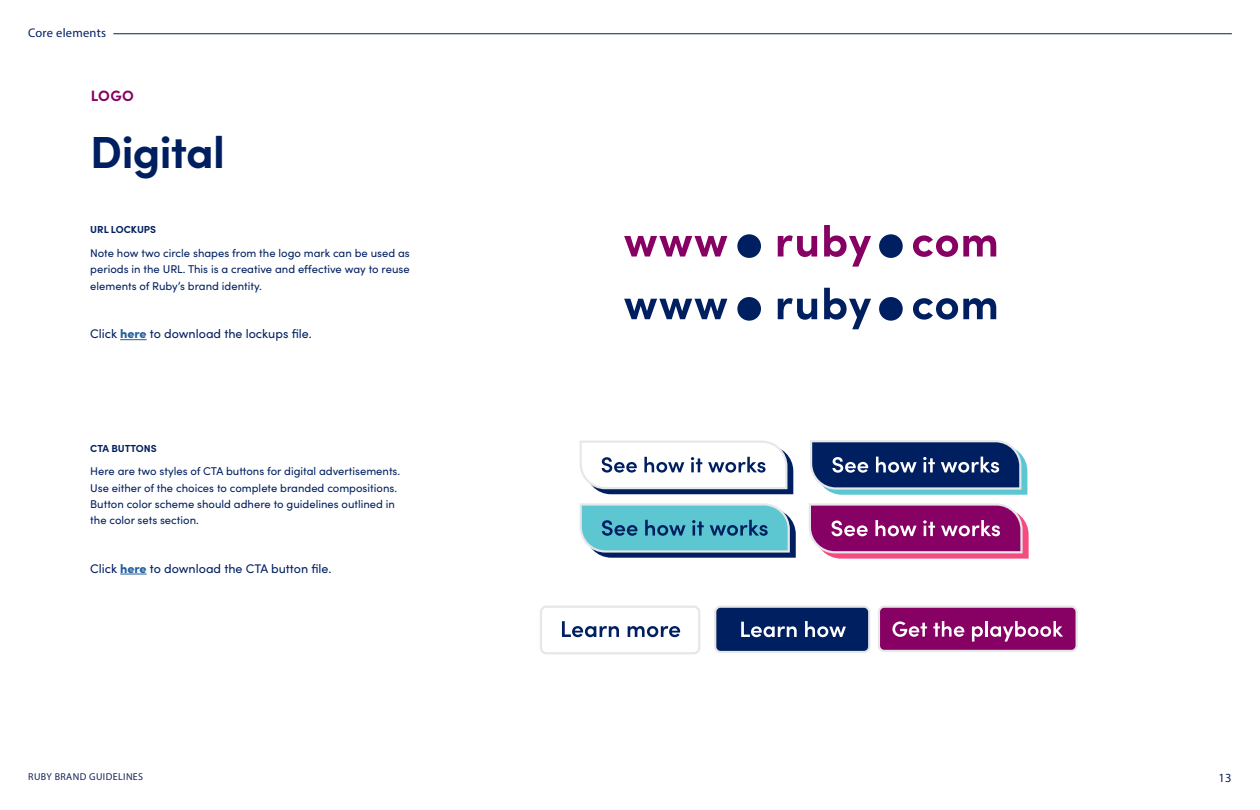
<style>
.page{position:relative;width:1260px;height:810px;background:#fff}
.page>*{position:absolute;margin:0;border:0;box-sizing:border-box;transform-origin:0 0}
.t1{font:700 45px "Sofia Pro";letter-spacing:-.015em;color:#001f60}
.t2{font:700 15px "Sofia Pro";color:#870063}
.t3{font:12.5px "Sofia Pro";color:#001f60}
.t4{font:12.5px "Myriad Pro";letter-spacing:.02em;color:#001f60}
.t5{font:12.5px "Myriad Pro";color:#112457}
.t6{font:11.25px/16.2px "Sofia Pro";color:#001f60;text-align:justify}
.t7{font:700 10.25px "Sofia Pro";color:#001f60}
.t8{font:10px "Myriad Pro";letter-spacing:.04em;color:#112457}
.s1{font-weight:900;color:#215e9e}
</style>
<div class="page">
<hr style="left:113px;top:34px;width:1119px;height:1px;background:#001f60">
<svg style="left:120px;top:339px;width:27px;height:1px"></svg>
<svg style="left:120px;top:574px;width:27px;height:1px"></svg>
<div style="left:737px;top:234px;width:24px;height:24px;background:#001f60;border-radius:50%"></div>
<div style="left:879px;top:234px;width:24px;height:24px;background:#001f60;border-radius:50%"></div>
<svg style="left:778px;top:235px;width:39px;height:22px"></svg>
<svg style="left:824px;top:225px;width:47px;height:42px"></svg>
<svg style="left:624px;top:236px;width:103px;height:21px"></svg>
<svg style="left:913px;top:235px;width:83px;height:22px"></svg>
<div style="left:737px;top:297px;width:24px;height:24px;background:#001f60;border-radius:50%"></div>
<div style="left:879px;top:297px;width:24px;height:24px;background:#001f60;border-radius:50%"></div>
<svg style="left:778px;top:298px;width:39px;height:22px"></svg>
<svg style="left:824px;top:288px;width:47px;height:41px"></svg>
<svg style="left:624px;top:299px;width:103px;height:20px"></svg>
<svg style="left:913px;top:298px;width:83px;height:22px"></svg>
<svg style="left:810px;top:440px;width:217px;height:55px;background:#3c5c8a"></svg>
<svg style="left:809px;top:503px;width:220px;height:56px;background:#a93c85"></svg>
<svg style="left:580px;top:503px;width:216px;height:55px;background:#61b0c2"></svg>
<svg style="left:580px;top:441px;width:213px;height:53px"></svg>
<svg style="left:540px;top:606px;width:160px;height:48px"></svg>
<svg style="left:714px;top:606px;width:156px;height:47px;background:#2c457a"></svg>
<svg style="left:878px;top:606px;width:200px;height:46px;background:#9d3281"></svg>
<p class="t4" style="left:28px;top:25px;width:79px">Core elements</p>
<h2 class="t2" style="left:91px;top:84px;width:45px">LOGO</h2>
<h1 class="t1" style="left:90px;top:117px;width:136px">Digital</h1>
<p class="t7" style="left:90px;top:222px;width:67px">URL LOCKUPS</p>
<p class="t6" style="left:90px;top:245px;width:321px">Note how two circle shapes from the logo mark can be used as periods in the URL. This is a creative and effective way to reuse elements of Ruby’s brand identity.</p>
<p class="t3" style="left:90px;top:325px;width:223px">Click <span class="s1">here</span> to download the lockups file.</p>
<p class="t7" style="left:90px;top:440px;width:68px">CTA BUTTONS</p>
<p class="t6" style="left:90px;top:463px;width:311px;text-align:left">Here are two styles of CTA buttons for digital advertisements.<br>Use either of the choices to complete branded compositions.<br>Button color scheme should adhere to guidelines outlined in the color sets section.</p>
<p class="t3" style="left:90px;top:559px;width:243px">Click <span class="s1">here</span> to download the CTA button file.</p>
<p class="t8" style="left:28px;top:770px;width:117px">RUBY BRAND GUIDELINES</p>
<p class="t5" style="left:1219px;top:770px;width:15px">13</p>
</div>
